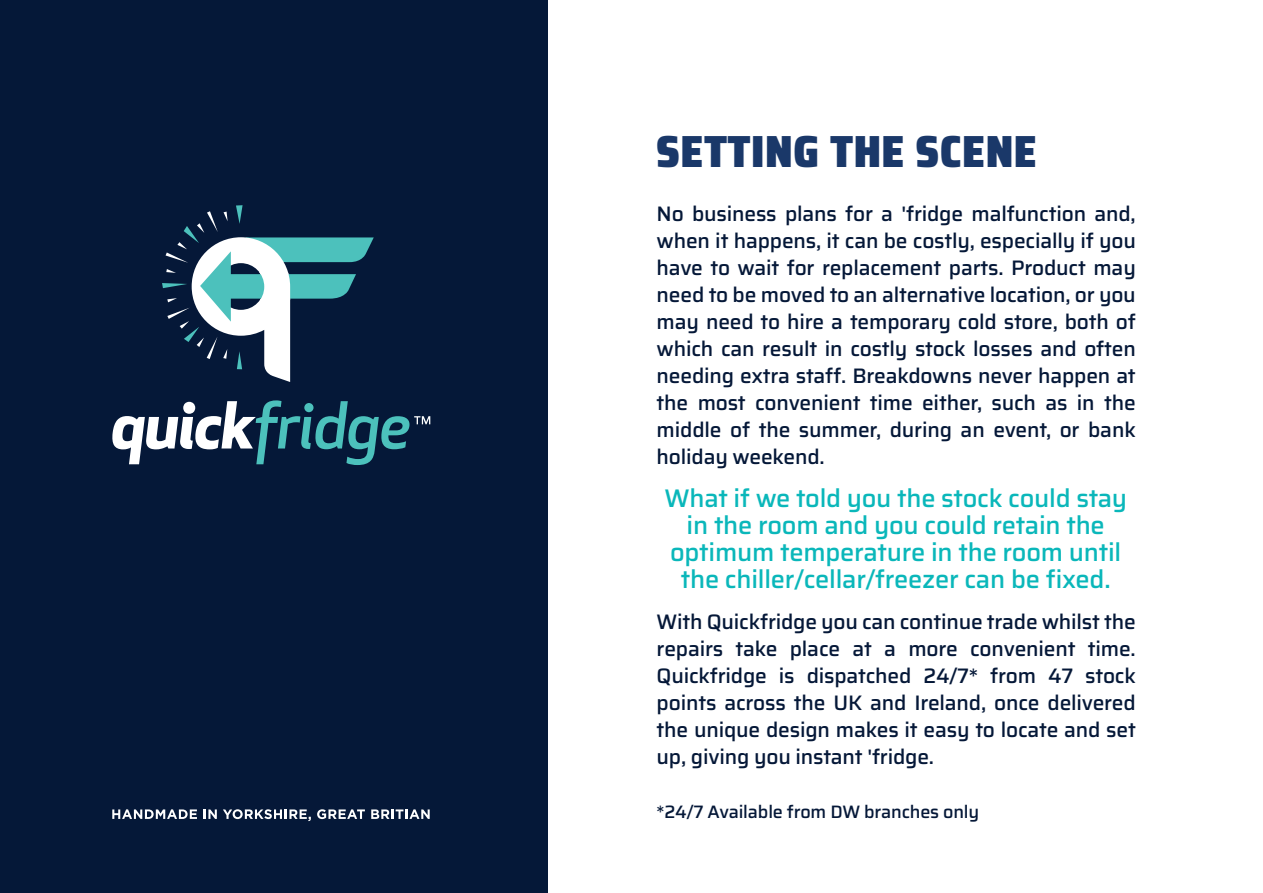
<style>
.page{position:relative;width:1263px;height:893px;background:#fff}
.page>*{position:absolute;margin:0;border:0;box-sizing:border-box;transform-origin:0 0}
.t1{font:900 semi-condensed 45px "Saira";letter-spacing:.01em;color:#1a3869}
.t2{font:500 25.5px/27px "Saira";letter-spacing:-.01em;color:#0ab7ba;text-align:center}
.t3{font:500 21px/27px "Saira";letter-spacing:-.01em;color:#051838;text-align:justify}
.t4{font:500 18px "Saira";letter-spacing:-.01em;color:#051838}
</style>
<div class="page">
<div style="left:0;top:0;width:548px;height:893px;background:#051838"></div>
<svg style="left:162px;top:205px;width:212px;height:177px"></svg>
<svg style="left:112px;top:400px;width:318px;height:65px"></svg>
<svg style="left:112px;top:809px;width:85px;height:10px"></svg>
<svg style="left:204px;top:809px;width:13px;height:10px"></svg>
<svg style="left:223px;top:809px;width:88px;height:12px"></svg>
<svg style="left:317px;top:809px;width:48px;height:10px"></svg>
<svg style="left:371px;top:809px;width:59px;height:10px"></svg>
<h1 class="t1" style="left:656px;top:117px;width:382px">SETTING THE SCENE</h1>
<p class="t3" style="left:657px;top:200px;width:481px">No business plans for a 'fridge malfunction and, when it happens, it can be costly, especially if you have to wait for replacement parts. Product may need to be moved to an alternative location, or you may need to hire a temporary cold store, both of which can result in costly stock losses and often needing extra staff. Breakdowns never happen at the most convenient time either, such as in the middle of the summer, during an event, or bank holiday weekend.</p>
<p class="t2" style="left:664px;top:484px;width:464px">What if we told you the stock could stay in the room and you could retain the optimum temperature in the room until the chiller/cellar/freezer can be fixed.</p>
<p class="t3" style="left:657px;top:608px;width:481px">With Quickfridge you can continue trade whilst the repairs take place at a more convenient time.<br>Quickfridge is dispatched 24/7* from 47 stock points across the UK and Ireland, once delivered the unique design makes it easy to locate and set up, giving you instant 'fridge.</p>
<p class="t4" style="left:657px;top:798px;width:324px">*24/7 Available from DW branches only</p>
</div>
